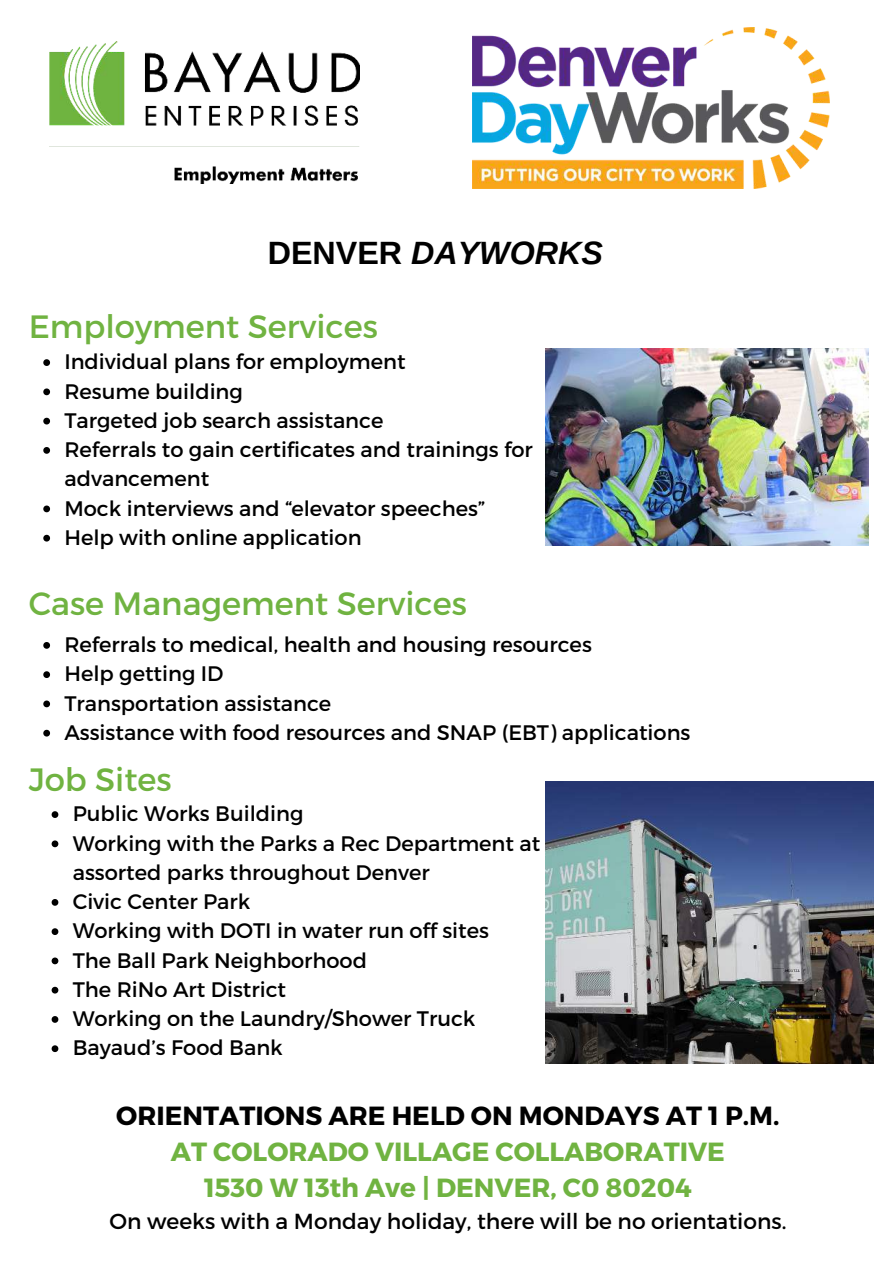
<style>
.page{position:relative;width:894px;height:1264px;background:#fff}
.page>*{position:absolute;margin:0;border:0;box-sizing:border-box;transform-origin:0 0}
.t1{font:32.25px "Montserrat";color:#70b341}
.t2{font:italic 700 32.25px "Arimo";color:#000}
.t3{font:700 26.25px/36px "Montserrat";color:#70b341;text-align:center}
.t4{font:700 26.25px "Montserrat";color:#000}
.t5{font:21.75px "Montserrat";color:#000}
.t6{font:21px/29.2px "Montserrat";color:#000}
.s1{font-style:normal}
</style>
<div class="page">
<img style="left:49px;top:41px;width:310px;height:142px">
<img style="left:472px;top:27px;width:357px;height:161px">
<img style="left:545px;top:349px;width:323px;height:196px">
<img style="left:545px;top:781px;width:328px;height:282px">
<svg style="left:52px;top:811px;width:6px;height:7px"></svg>
<svg style="left:52px;top:840px;width:6px;height:7px"></svg>
<svg style="left:52px;top:899px;width:6px;height:6px"></svg>
<svg style="left:52px;top:928px;width:6px;height:7px"></svg>
<svg style="left:52px;top:957px;width:6px;height:7px"></svg>
<svg style="left:52px;top:986px;width:6px;height:7px"></svg>
<svg style="left:52px;top:1016px;width:6px;height:6px"></svg>
<svg style="left:52px;top:1045px;width:6px;height:7px"></svg>
<svg style="left:43px;top:359px;width:7px;height:7px"></svg>
<svg style="left:43px;top:388px;width:7px;height:7px"></svg>
<svg style="left:43px;top:418px;width:7px;height:6px"></svg>
<svg style="left:43px;top:447px;width:7px;height:7px"></svg>
<svg style="left:43px;top:505px;width:7px;height:7px"></svg>
<svg style="left:43px;top:535px;width:7px;height:6px"></svg>
<svg style="left:43px;top:642px;width:7px;height:6px"></svg>
<svg style="left:43px;top:671px;width:7px;height:7px"></svg>
<svg style="left:43px;top:700px;width:7px;height:7px"></svg>
<svg style="left:43px;top:729px;width:7px;height:7px"></svg>
<h1 class="t2" style="left:268px;top:230px;width:336px"><span class="s1">DENVER</span> DAYWORKS</h1>
<h1 class="t1" style="left:29px;top:307px;width:350px">Employment Services</h1>
<p class="t6" style="left:64px;top:347px;width:469px">Individual plans for employment<br>Resume building<br>Targeted job search assistance<br>Referrals to gain certificates and trainings for advancement<br>Mock interviews and “elevator speeches”<br>Help with online application</p>
<h1 class="t1" style="left:29px;top:583px;width:439px">Case Management Services</h1>
<p class="t6" style="left:64px;top:630px;width:627px">Referrals to medical, health and housing resources<br>Help getting ID<br>Transportation assistance<br>Assistance with food resources and SNAP (EBT) applications</p>
<h1 class="t1" style="left:29px;top:759px;width:144px">Job Sites</h1>
<p class="t6" style="left:73px;top:799px;width:469px">Public Works Building<br>Working with the Parks a Rec Department at assorted parks throughout Denver<br>Civic Center Park<br>Working with DOTI in water run off sites<br>The Ball Park Neighborhood<br>The RiNo Art District<br>Working on the Laundry/Shower Truck<br>Bayaud’s Food Bank</p>
<p class="t4" style="left:116px;top:1099px;width:664px">ORIENTATIONS ARE HELD ON MONDAYS AT 1 P.M.</p>
<p class="t3" style="left:171px;top:1134px;width:555px">AT COLORADO VILLAGE COLLABORATIVE<br>1530 W 13th Ave | DENVER, C0 80204</p>
<p class="t5" style="left:109px;top:1207px;width:678px">On weeks with a Monday holiday, there will be no orientations.</p>
</div>
